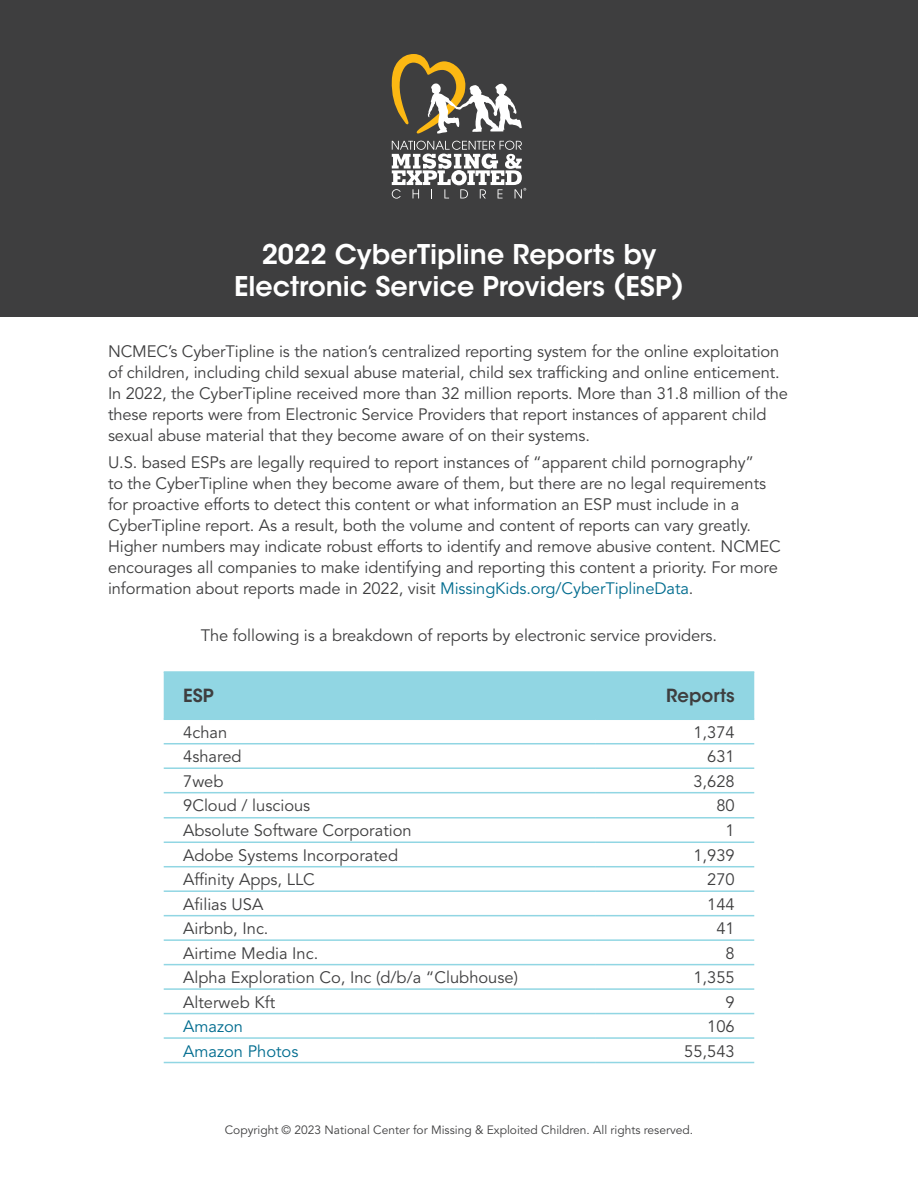
<style>
.page{position:relative;width:918px;height:1188px;background:#fff}
.page>*{position:absolute;margin:0;border:0;box-sizing:border-box;transform-origin:0 0}
.t1{font:600 27px/32.4px "ITC Avant Garde Std";color:#fff;text-align:center}
.H2-section{font:600 18px "ITC Avant Garde Std";color:#3e3e3f}
.Body{font:16.5px/21px "Avenir LT Std";letter-spacing:-.005em;color:#3e3e3f}
.data_left{font:16.5px "Avenir LT Std";color:#3e3e3f}
.Body_Center{font:16.5px "Avenir LT Std";letter-spacing:-.005em;color:#3e3e3f}
.data_right{font:16.5px "Avenir LT Std";color:#3e3e3f}
.data_left-2{font:16.5px "Avenir LT Std";color:#006c8f}
.t2{font:12px "Avenir LT Std";color:#3e3e3f}
.s1{color:#006c8f}
</style>
<div class="page">
<div style="left:0;top:0;width:918px;height:316px;background:#3e3e3f"></div>
<svg style="left:392px;top:54px;width:130px;height:80px"></svg>
<svg style="left:392px;top:141px;width:134px;height:58px"></svg>
<div style="left:164px;top:673px;width:590px;height:46px;background:#91d6e3"></div>
<hr style="left:164px;top:671px;width:431px;height:2px;background:#91d6e3">
<hr style="left:595px;top:671px;width:159px;height:2px;background:#91d6e3">
<hr style="left:164px;top:719px;width:431px;height:1px;background:#91d6e3">
<hr style="left:595px;top:719px;width:159px;height:1px;background:#91d6e3">
<hr style="left:164px;top:743px;width:431px;height:1px;background:#91d6e3">
<hr style="left:595px;top:743px;width:159px;height:1px;background:#91d6e3">
<hr style="left:164px;top:767px;width:431px;height:2px;background:#91d6e3">
<hr style="left:595px;top:767px;width:159px;height:2px;background:#91d6e3">
<hr style="left:164px;top:792px;width:431px;height:1px;background:#91d6e3">
<hr style="left:595px;top:792px;width:159px;height:1px;background:#91d6e3">
<hr style="left:164px;top:817px;width:431px;height:2px;background:#91d6e3">
<hr style="left:595px;top:817px;width:159px;height:2px;background:#91d6e3">
<hr style="left:164px;top:842px;width:431px;height:1px;background:#91d6e3">
<hr style="left:595px;top:842px;width:159px;height:1px;background:#91d6e3">
<hr style="left:164px;top:866px;width:431px;height:1px;background:#91d6e3">
<hr style="left:595px;top:866px;width:159px;height:1px;background:#91d6e3">
<hr style="left:164px;top:890px;width:431px;height:2px;background:#91d6e3">
<hr style="left:595px;top:890px;width:159px;height:2px;background:#91d6e3">
<hr style="left:164px;top:915px;width:431px;height:1px;background:#91d6e3">
<hr style="left:595px;top:915px;width:159px;height:1px;background:#91d6e3">
<hr style="left:164px;top:939px;width:431px;height:2px;background:#91d6e3">
<hr style="left:595px;top:939px;width:159px;height:2px;background:#91d6e3">
<hr style="left:164px;top:964px;width:431px;height:1px;background:#91d6e3">
<hr style="left:595px;top:964px;width:159px;height:1px;background:#91d6e3">
<hr style="left:164px;top:988px;width:431px;height:2px;background:#91d6e3">
<hr style="left:595px;top:988px;width:159px;height:2px;background:#91d6e3">
<hr style="left:164px;top:1013px;width:431px;height:1px;background:#91d6e3">
<hr style="left:595px;top:1013px;width:159px;height:1px;background:#91d6e3">
<hr style="left:164px;top:1037px;width:431px;height:2px;background:#91d6e3">
<hr style="left:595px;top:1037px;width:159px;height:2px;background:#91d6e3">
<hr style="left:164px;top:1062px;width:431px;height:1px;background:#91d6e3">
<hr style="left:595px;top:1062px;width:159px;height:1px;background:#91d6e3">
<h1 class="t1" style="left:234px;top:238px;width:451px">2022 CyberTipline Reports by<br>Electronic Service Providers (ESP)</h1>
<p class="Body" style="left:108px;top:341px;width:682px">NCMEC’s CyberTipline is the nation’s centralized reporting system for the online exploitation of children, including child sexual abuse material, child sex trafficking and online enticement.<br>In 2022, the CyberTipline received more than 32 million reports. More than 31.8 million of the these reports were from Electronic Service Providers that report instances of apparent child sexual abuse material that they become aware of on their systems.</p>
<p class="Body" style="left:108px;top:453px;width:674px">U.S. based ESPs are legally required to report instances of “apparent child pornography”<br>to the CyberTipline when they become aware of them, but there are no legal requirements for proactive efforts to detect this content or what information an ESP must include in a CyberTipline report. As a result, both the volume and content of reports can vary greatly.<br>Higher numbers may indicate robust efforts to identify and remove abusive content. NCMEC encourages all companies to make identifying and reporting this content a priority. For more information about reports made in 2022, visit <span class="s1">MissingKids.org/CyberTiplineData</span>.</p>
<p class="Body_Center" style="left:201px;top:626px;width:518px">The following is a breakdown of reports by electronic service providers.</p>
<p class="H2-section" style="left:183px;top:684px;width:32px">ESP</p>
<p class="H2-section" style="left:666px;top:684px;width:70px">Reports</p>
<p class="data_left" style="left:183px;top:723px;width:46px">4chan</p>
<p class="data_right" style="left:693px;top:723px;width:43px">1,374</p>
<p class="data_left" style="left:183px;top:747px;width:60px">4shared</p>
<p class="data_right" style="left:707px;top:747px;width:29px">631</p>
<p class="data_left" style="left:183px;top:772px;width:42px">7web</p>
<p class="data_right" style="left:693px;top:772px;width:43px">3,628</p>
<p class="data_left" style="left:183px;top:796px;width:129px">9Cloud / luscious</p>
<p class="data_right" style="left:716px;top:796px;width:20px">80</p>
<p class="data_left" style="left:183px;top:821px;width:230px">Absolute Software Corporation</p>
<p class="data_right" style="left:726px;top:821px;width:11px">1</p>
<p class="data_left" style="left:183px;top:846px;width:216px">Adobe Systems Incorporated</p>
<p class="data_right" style="left:693px;top:846px;width:43px">1,939</p>
<p class="data_left" style="left:183px;top:870px;width:133px">Affinity Apps, LLC</p>
<p class="data_right" style="left:707px;top:870px;width:29px">270</p>
<p class="data_left" style="left:183px;top:894px;width:82px">Afilias USA</p>
<p class="data_right" style="left:707px;top:894px;width:29px">144</p>
<p class="data_left" style="left:183px;top:919px;width:87px">Airbnb, Inc.</p>
<p class="data_right" style="left:716px;top:919px;width:20px">41</p>
<p class="data_left" style="left:183px;top:943px;width:137px">Airtime Media Inc.</p>
<p class="data_right" style="left:726px;top:943px;width:11px">8</p>
<p class="data_left" style="left:183px;top:968px;width:336px">Alpha Exploration Co, Inc (d/b/a “Clubhouse)</p>
<p class="data_right" style="left:693px;top:968px;width:43px">1,355</p>
<p class="data_left" style="left:183px;top:992px;width:93px">Alterweb Kft</p>
<p class="data_right" style="left:726px;top:992px;width:11px">9</p>
<p class="data_left-2" style="left:183px;top:1017px;width:61px">Amazon</p>
<p class="data_right" style="left:707px;top:1017px;width:29px">106</p>
<p class="data_left-2" style="left:183px;top:1041px;width:117px">Amazon Photos</p>
<p class="data_right" style="left:684px;top:1041px;width:52px">55,543</p>
<p class="t2" style="left:225px;top:1123px;width:470px">Copyright © 2023 National Center for Missing &amp; Exploited Children. All rights reserved.</p>
</div>
